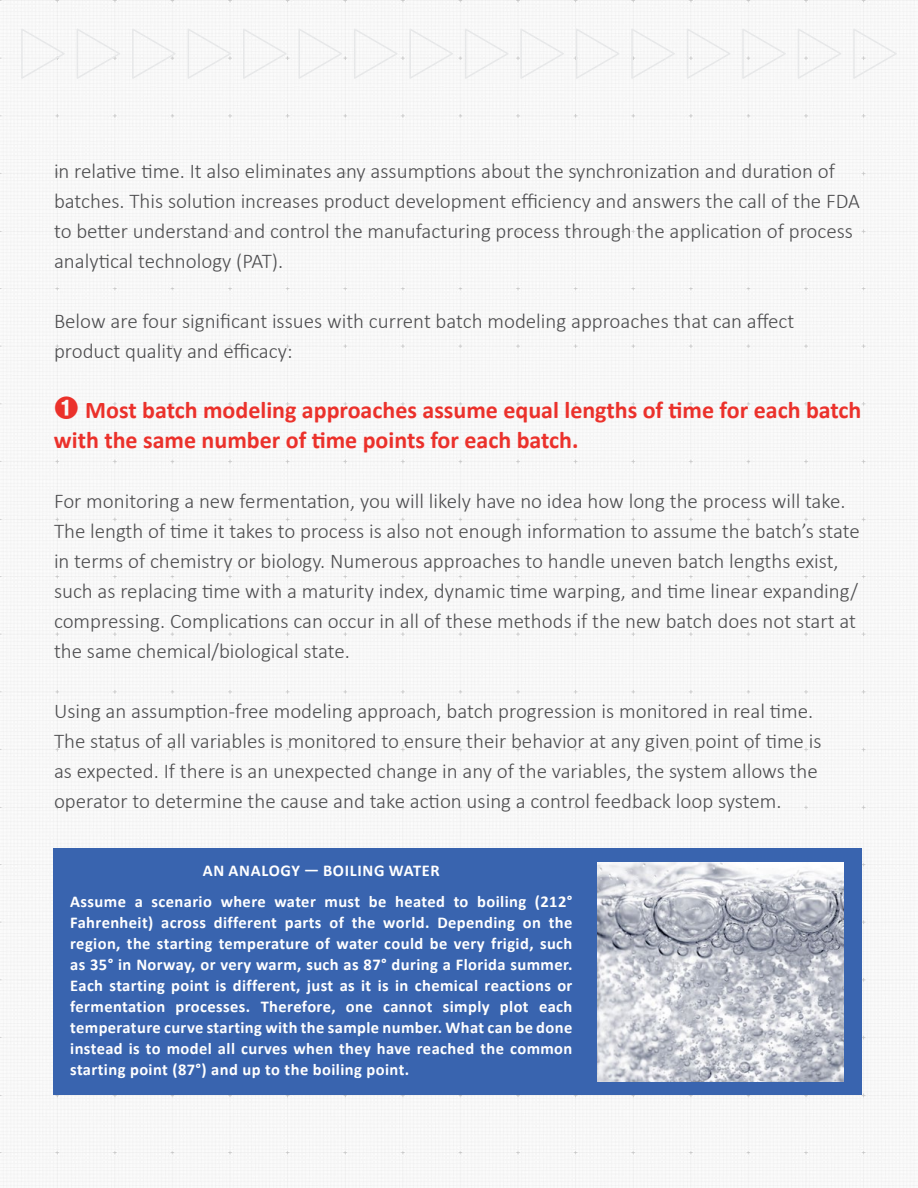
<style>
.page{position:relative;width:918px;height:1188px;background:#fff}
.page>*{position:absolute;margin:0;border:0;box-sizing:border-box;transform-origin:0 0}
.t1{font:700 24px/30px "Calibri";color:#eb312b}
.t2{font:300 21px/30px "Calibri";color:#4d4d4f}
.t3{font:700 16.5px/21px "Calibri";letter-spacing:.025em;color:#fff;text-align:center}
</style>
<div class="page">
<img style="left:0;top:0;width:918px;height:1188px">
<div style="left:53px;top:848px;width:809px;height:247px;background:#3964af"></div>
<img style="left:598px;top:862px;width:245px;height:220px">
<svg style="left:20px;top:27px;width:47px;height:54px"></svg>
<svg style="left:75px;top:27px;width:48px;height:54px"></svg>
<svg style="left:131px;top:27px;width:47px;height:54px"></svg>
<svg style="left:186px;top:27px;width:47px;height:54px"></svg>
<svg style="left:242px;top:27px;width:47px;height:54px"></svg>
<svg style="left:297px;top:27px;width:47px;height:54px"></svg>
<svg style="left:353px;top:27px;width:47px;height:54px"></svg>
<svg style="left:408px;top:27px;width:47px;height:54px"></svg>
<svg style="left:464px;top:27px;width:47px;height:54px"></svg>
<svg style="left:519px;top:27px;width:47px;height:54px"></svg>
<svg style="left:575px;top:27px;width:47px;height:54px"></svg>
<svg style="left:630px;top:27px;width:47px;height:54px"></svg>
<svg style="left:685px;top:27px;width:48px;height:54px"></svg>
<svg style="left:741px;top:27px;width:47px;height:54px"></svg>
<svg style="left:796px;top:27px;width:48px;height:54px"></svg>
<svg style="left:852px;top:27px;width:47px;height:54px"></svg>
<svg style="left:55px;top:396px;width:23px;height:23px"></svg>
<p class="t2" style="left:54px;top:156px;width:808px">in relative time. It also eliminates any assumptions about the synchronization and duration of batches. This solution increases product development efficiency and answers the call of the FDA to better understand and control the manufacturing process through the application of process analytical technology (PAT).</p>
<p class="t2" style="left:54px;top:306px;width:742px">Below are four significant issues with current batch modeling approaches that can affect product quality and efficacy:</p>
<p class="t1" style="left:54px;top:395px;width:809px;text-indent:31px">Most batch modeling approaches assume equal lengths of time for each batch with the same number of time points for each batch.</p>
<p class="t2" style="left:54px;top:486px;width:807px">For monitoring a new fermentation, you will likely have no idea how long the process will take.<br>The length of time it takes to process is also not enough information to assume the batch’s state in terms of chemistry or biology. Numerous approaches to handle uneven batch lengths exist, such as replacing time with a maturity index, dynamic time warping, and time linear expanding/ compressing. Complications can occur in all of these methods if the new batch does not start at the same chemical/biological state.</p>
<p class="t2" style="left:54px;top:696px;width:769px">Using an assumption-free modeling approach, batch progression is monitored in real time.<br>The status of all variables is monitored to ensure their behavior at any given point of time is as expected. If there is an unexpected change in any of the variables, the system allows the operator to determine the cause and take action using a control feedback loop system.</p>
<p class="t3" style="left:70px;top:855px;width:504px;line-height:31.5px">AN ANALOGY — BOILING WATER<br>Assume a scenario where water must be heated to boiling (212°</p>
<p class="t3" style="left:70px;top:912px;width:504px;text-align:justify">Fahrenheit) across different parts of the world. Depending on the region, the starting temperature of water could be very frigid, such as 35° in Norway, or very warm, such as 87° during a Florida summer.<br>Each starting point is different, just as it is in chemical reactions or fermentation processes. Therefore, one cannot simply plot each temperature curve starting with the sample number. What can be done instead is to model all curves when they have reached the common starting point (87°) and up to the boiling point.</p>
</div>
